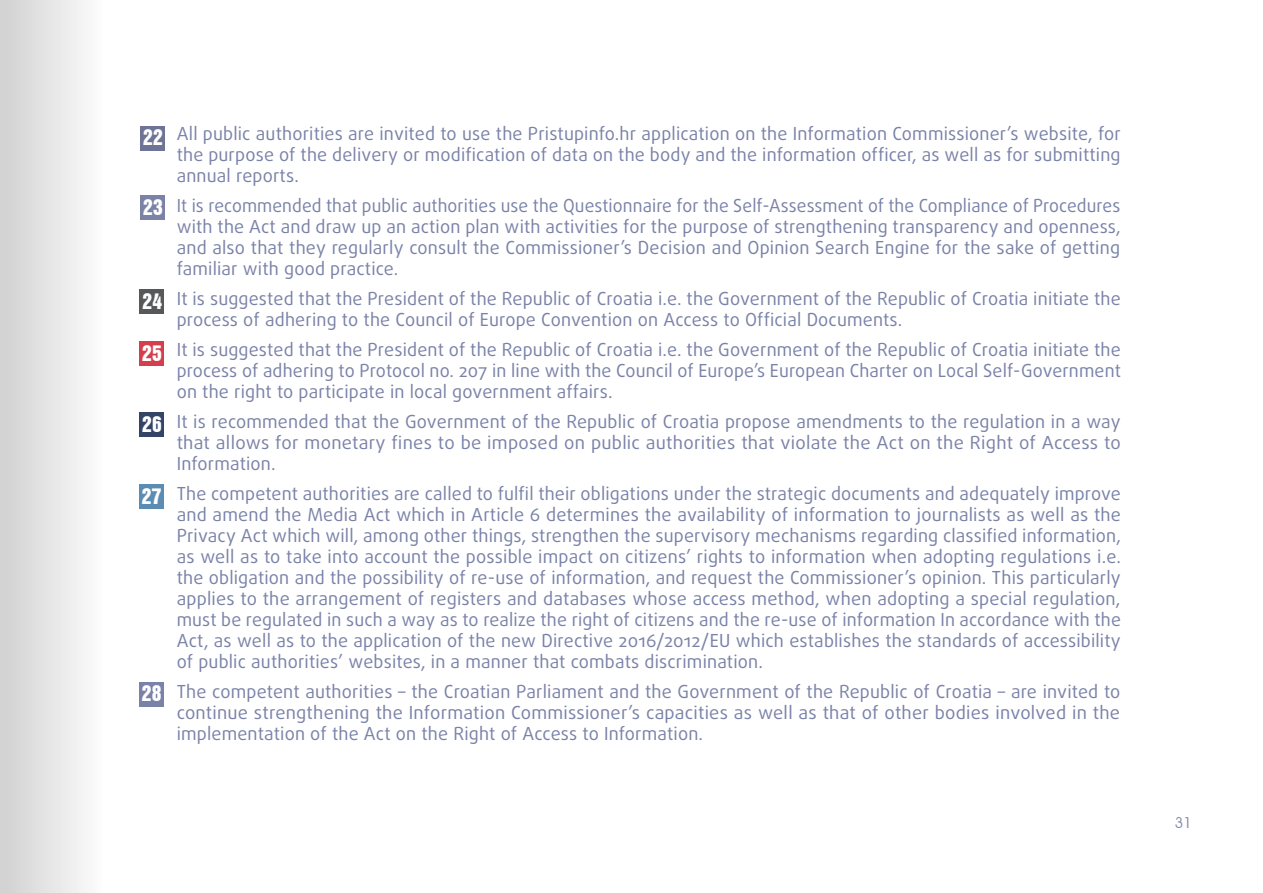
<style>
.page{position:relative;width:1263px;height:893px;background:#fff}
.page>*{position:absolute;margin:0;border:0;box-sizing:border-box;transform-origin:0 0}
.t1{font:19.5px "Swiss 921 BT Regular A";letter-spacing:.01em;color:#fff}
.Georgia_bold_italic{font:18px/21px "Daxline Pro";letter-spacing:.01em;color:#7a82a8;text-align:justify}
.t2{font:15px "Avant Garde IT Cby BT";color:#7a82a8}
</style>
<div class="page">
<div style="left:140px;top:126px;width:25px;height:25px;background:#6d7495"></div>
<div style="left:140px;top:195px;width:25px;height:25px;background:#7a82a8"></div>
<div style="left:139px;top:289px;width:25px;height:25px;background:#57585a"></div>
<div style="left:139px;top:341px;width:25px;height:25px;background:#d33f4c"></div>
<div style="left:139px;top:412px;width:25px;height:25px;background:#334467"></div>
<div style="left:139px;top:484px;width:25px;height:25px;background:#5b8cb4"></div>
<div style="left:139px;top:682px;width:25px;height:24px;background:#7a82a8"></div>
<div style="left:0;top:0;width:102px;height:893px;background:linear-gradient(to right,#d1d0d0,#fcfcfc)"></div>
<p class="t1" style="left:143px;top:125px;width:21px">22</p>
<p class="t1" style="left:143px;top:195px;width:21px">23</p>
<p class="t1" style="left:143px;top:289px;width:21px">24</p>
<p class="t1" style="left:142px;top:340px;width:21px">25</p>
<p class="t1" style="left:142px;top:412px;width:21px">26</p>
<p class="t1" style="left:142px;top:484px;width:21px">27</p>
<p class="t1" style="left:142px;top:681px;width:21px">28</p>
<p class="Georgia_bold_italic" style="left:177px;top:123px;width:945px">All public authorities are invited to use the Pristupinfo.hr application on the Information Commissioner’s website, for the purpose of the delivery or modification of data on the body and the information officer, as well as for submitting annual reports.</p>
<p class="Georgia_bold_italic" style="left:177px;top:195px;width:945px">It is recommended that public authorities use the Questionnaire for the Self-Assessment of the Compliance of Procedures with the Act and draw up an action plan with activities for the purpose of strengthening transparency and openness, and also that they regularly consult the Commissioner’s Decision and Opinion Search Engine for the sake of getting familiar with good practice.</p>
<p class="Georgia_bold_italic" style="left:177px;top:288px;width:945px">It is suggested that the President of the Republic of Croatia i.e. the Government of the Republic of Croatia initiate the process of adhering to the Council of Europe Convention on Access to Official Documents.</p>
<p class="Georgia_bold_italic" style="left:177px;top:339px;width:946px">It is suggested that the President of the Republic of Croatia i.e. the Government of the Republic of Croatia initiate the process of adhering to Protocol no. 207 in line with the Council of Europe’s European Charter on Local Self-Government on the right to participate in local government affairs.</p>
<p class="Georgia_bold_italic" style="left:177px;top:411px;width:946px">It is recommended that the Government of the Republic of Croatia propose amendments to the regulation in a way that allows for monetary fines to be imposed on public authorities that violate the Act on the Right of Access to Information.</p>
<p class="Georgia_bold_italic" style="left:177px;top:483px;width:946px">The competent authorities are called to fulfil their obligations under the strategic documents and adequately improve and amend the Media Act which in Article 6 determines the availability of information to journalists as well as the Privacy Act which will, among other things, strengthen the supervisory mechanisms regarding classified information, as well as to take into account the possible impact on citizens’ rights to information when adopting regulations i.e. the obligation and the possibility of re-use of information, and request the Commissioner’s opinion. This particularly applies to the arrangement of registers and databases whose access method, when adopting a special regulation, must be regulated in such a way as to realize the right of citizens and the re-use of information In accordance with the Act, as well as to the application of the new Directive 2016/2012/EU which establishes the standards of accessibility of public authorities’ websites, in a manner that combats discrimination.</p>
<p class="Georgia_bold_italic" style="left:177px;top:681px;width:945px">The competent authorities – the Croatian Parliament and the Government of the Republic of Croatia – are invited to continue strengthening the Information Commissioner’s capacities as well as that of other bodies involved in the implementation of the Act on the Right of Access to Information.</p>
<p class="t2" style="left:1175px;top:814px;width:19px">31</p>
</div>
